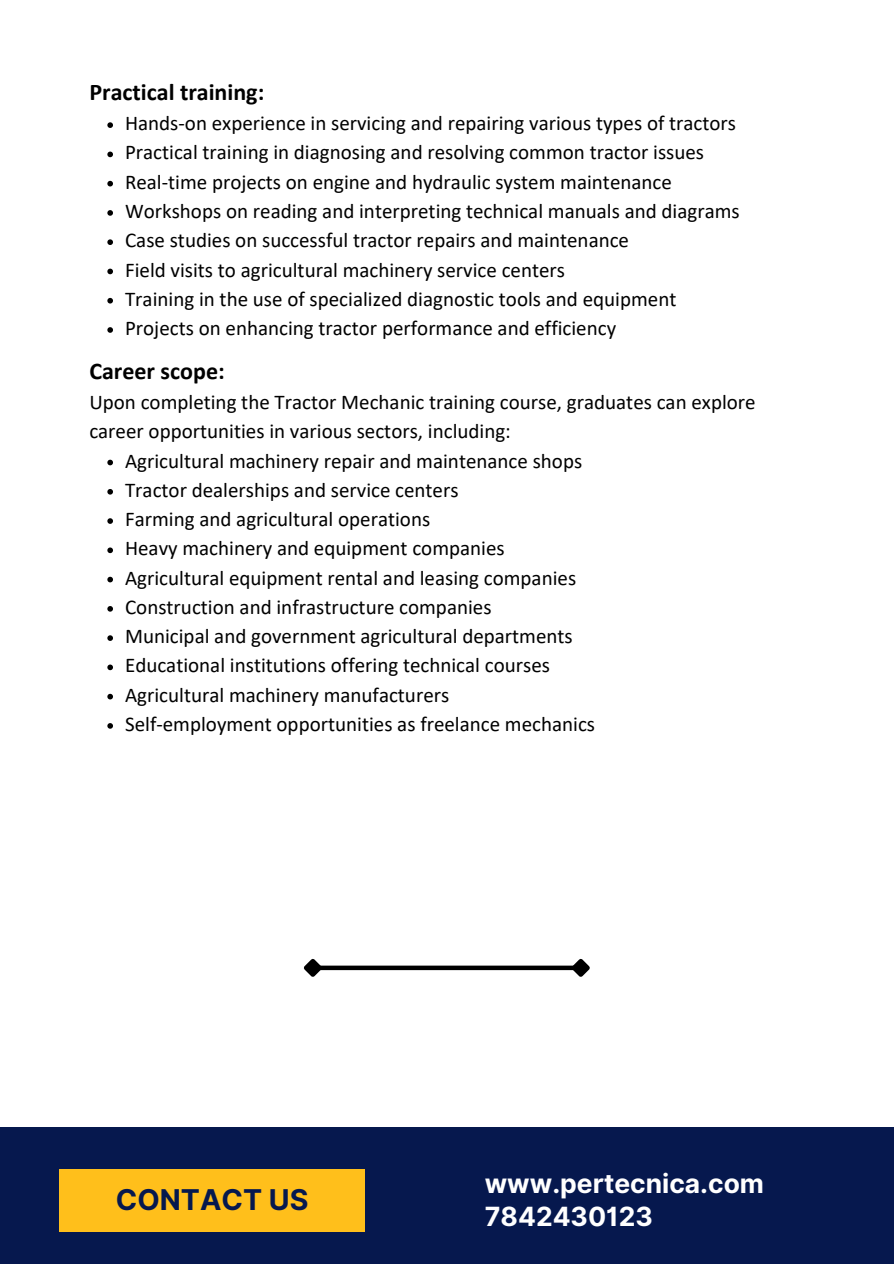
<style>
.page{position:relative;width:894px;height:1264px;background:#fff}
.page>*{position:absolute;margin:0;border:0;box-sizing:border-box;transform-origin:0 0}
.t1{font:700 28.65px "Inter";color:#06184e}
.t2{font:700 26.4px "Inter";color:#fff}
.t3{font:700 24px "Calibri";color:#000}
.t4{font:21px/29.2px "Calibri";color:#000}
</style>
<div class="page">
<div style="left:0;top:1126px;width:893px;height:137px;background:#06184e"></div>
<div style="left:59px;top:1169px;width:306px;height:62px;background:#ffbf1b"></div>
<svg style="left:107px;top:122px;width:6px;height:6px"></svg>
<svg style="left:107px;top:152px;width:6px;height:5px"></svg>
<svg style="left:107px;top:181px;width:6px;height:5px"></svg>
<svg style="left:107px;top:210px;width:6px;height:6px"></svg>
<svg style="left:107px;top:239px;width:6px;height:6px"></svg>
<svg style="left:107px;top:269px;width:6px;height:5px"></svg>
<svg style="left:107px;top:298px;width:6px;height:5px"></svg>
<svg style="left:107px;top:327px;width:6px;height:6px"></svg>
<svg style="left:107px;top:459px;width:6px;height:6px"></svg>
<svg style="left:107px;top:489px;width:6px;height:5px"></svg>
<svg style="left:107px;top:518px;width:6px;height:6px"></svg>
<svg style="left:107px;top:547px;width:6px;height:6px"></svg>
<svg style="left:107px;top:576px;width:6px;height:6px"></svg>
<svg style="left:107px;top:606px;width:6px;height:5px"></svg>
<svg style="left:107px;top:635px;width:6px;height:6px"></svg>
<svg style="left:107px;top:664px;width:6px;height:6px"></svg>
<svg style="left:107px;top:693px;width:6px;height:6px"></svg>
<svg style="left:107px;top:723px;width:6px;height:5px"></svg>
<div style="left:318px;top:965px;width:257px;height:5px;background:#000"></div>
<svg style="left:303px;top:958px;width:23px;height:19px"></svg>
<svg style="left:567px;top:958px;width:23px;height:19px"></svg>
<p class="t3" style="left:89px;top:82px;width:176px">Practical training:</p>
<p class="t4" style="left:125px;top:110px;width:612px">Hands-on experience in servicing and repairing various types of tractors</p>
<p class="t4" style="left:125px;top:140px;width:580px">Practical training in diagnosing and resolving common tractor issues</p>
<p class="t4" style="left:125px;top:169px;width:548px">Real-time projects on engine and hydraulic system maintenance</p>
<p class="t4" style="left:125px;top:198px;width:616px">Workshops on reading and interpreting technical manuals and diagrams</p>
<p class="t4" style="left:125px;top:227px;width:505px">Case studies on successful tractor repairs and maintenance</p>
<p class="t4" style="left:125px;top:257px;width:441px">Field visits to agricultural machinery service centers</p>
<p class="t4" style="left:125px;top:286px;width:552px">Training in the use of specialized diagnostic tools and equipment</p>
<p class="t4" style="left:125px;top:315px;width:492px">Projects on enhancing tractor performance and efficiency</p>
<p class="t3" style="left:89px;top:360px;width:137px">Career scope:</p>
<p class="t4" style="left:89px;top:389px;width:667px">Upon completing the Tractor Mechanic training course, graduates can explore career opportunities in various sectors, including:</p>
<p class="t4" style="left:125px;top:447px;width:458px">Agricultural machinery repair and maintenance shops</p>
<p class="t4" style="left:125px;top:477px;width:335px">Tractor dealerships and service centers</p>
<p class="t4" style="left:125px;top:506px;width:306px">Farming and agricultural operations</p>
<p class="t4" style="left:125px;top:535px;width:381px">Heavy machinery and equipment companies</p>
<p class="t4" style="left:125px;top:564px;width:452px">Agricultural equipment rental and leasing companies</p>
<p class="t4" style="left:125px;top:594px;width:368px">Construction and infrastructure companies</p>
<h1 class="t4" style="left:125px;top:623px;width:449px">Municipal and government agricultural departments</h1>
<h2 class="t4" style="left:125px;top:652px;width:426px">Educational institutions offering technical courses</h2>
<h2 class="t4" style="left:125px;top:681px;width:325px">Agricultural machinery manufacturers</h2>
<h2 class="t4" style="left:125px;top:711px;width:471px">Self-employment opportunities as freelance mechanics</h2>
<p class="t1" style="left:116px;top:1182px;width:194px">CONTACT US</p>
<p class="t2" style="left:484px;top:1167px;width:281px">www.pertecnica.com</p>
<p class="t2" style="left:484px;top:1200px;width:169px">7842430123</p>
</div>
